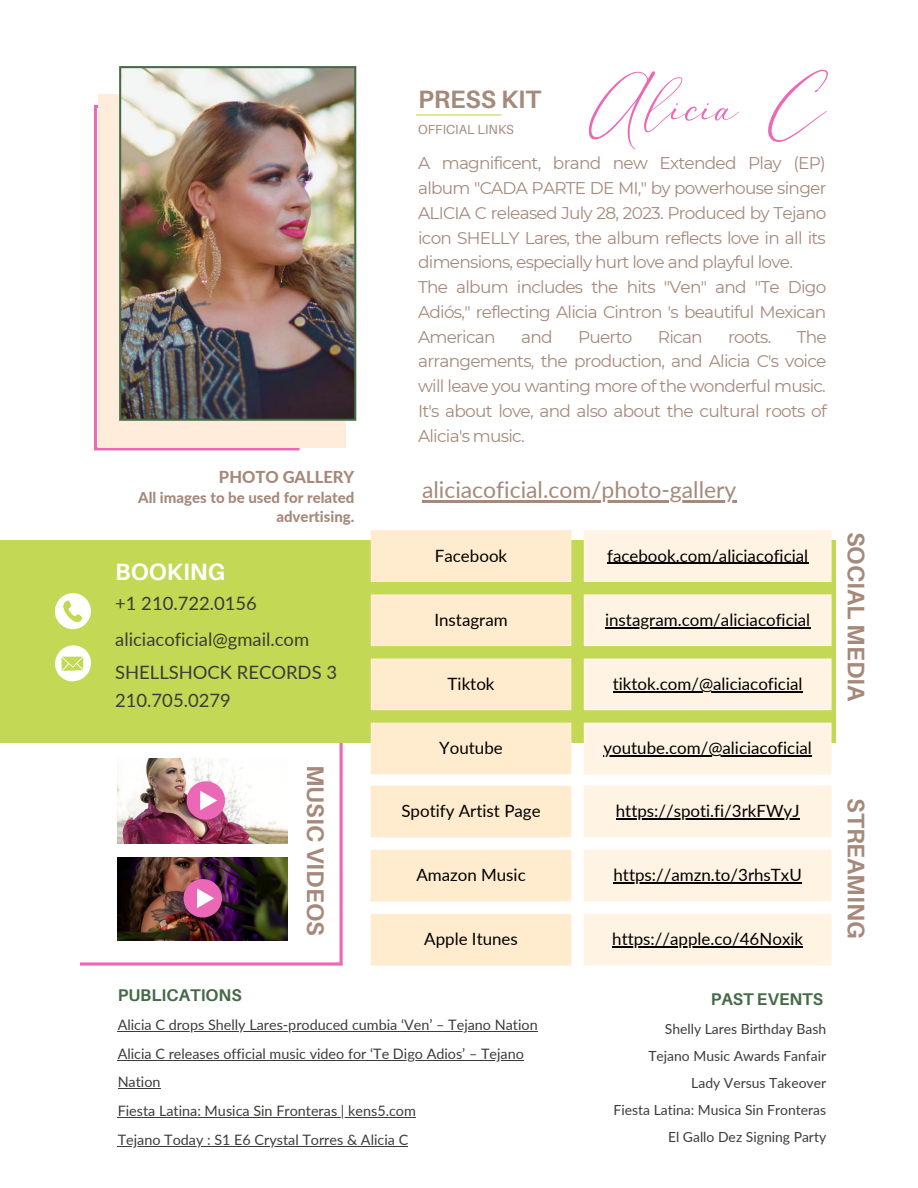
<style>
.page{position:relative;width:918px;height:1188px;background:#fff}
.page>*{position:absolute;margin:0;border:0;box-sizing:border-box;transform-origin:0 0}
.t1{font:73.65px "Baliland";color:#eb68b6}
.t2{font:700 25.2px "Aileron";color:#a5897b}
.t3{font:700 24px "Aileron";color:#a5897b}
.t4{font:700 23.7px "Aileron";color:#fff}
.t5{font:22.95px "Lato";color:#a5897b}
.t6{font:18.45px "Lato";color:#3d3c3a}
.t7{font:16.95px/24.8px "Montserrat";letter-spacing:-.045em;color:#a5897b;text-align:justify}
.t8{font:16.95px "Lato";color:#000}
.t9{font:700 16.95px "Aileron";color:#456a47}
.t10{font:800 16.5px "Lato";color:#a5897b}
.t11{font:800 15px/19.2px "Lato";color:#a5897b;text-align:right}
.t12{font:14.4px/28.7px "Lato";color:#3d3c3a}
.t13{font:13.95px "Lato";color:#3d3c3a}
.t14{font:13.2px "Aileron";color:#a5897b}
</style>
<div class="page">
<svg style="left:80px;top:743px;width:263px;height:223px"></svg>
<div style="left:0;top:540px;width:836px;height:203px;background:#c3d854"></div>
<svg style="left:94px;top:105px;width:206px;height:345px;fill:#eb68b6"></svg>
<div style="left:99px;top:95px;width:247px;height:353px;background:#ffecdb"></div>
<img style="left:119px;top:66px;width:237px;height:355px">
<svg style="left:55px;top:645px;width:36px;height:36px"></svg>
<svg style="left:55px;top:593px;width:36px;height:36px"></svg>
<svg style="left:371px;top:786px;width:200px;height:180px"></svg>
<svg style="left:584px;top:786px;width:248px;height:180px;fill:#fff4e3"></svg>
<hr style="left:616px;top:818px;width:184px;height:1px;background:#000">
<hr style="left:614px;top:882px;width:188px;height:1px;background:#000">
<hr style="left:612px;top:946px;width:191px;height:2px;background:#000">
<svg style="left:371px;top:530px;width:200px;height:244px;fill:#ffebcd"></svg>
<svg style="left:584px;top:530px;width:248px;height:244px;fill:#fff4e3"></svg>
<hr style="left:607px;top:563px;width:201px;height:1px;background:#000">
<hr style="left:605px;top:627px;width:205px;height:1px;background:#000">
<hr style="left:613px;top:691px;width:190px;height:1px;background:#000">
<hr style="left:603px;top:755px;width:209px;height:1px;background:#000">
<img style="left:118px;top:758px;width:169px;height:86px">
<svg style="left:187px;top:781px;width:38px;height:39px"></svg>
<img style="left:118px;top:858px;width:169px;height:83px">
<svg style="left:184px;top:879px;width:38px;height:39px"></svg>
<hr style="left:416px;top:114px;width:86px;height:2px;background:#c3d854">
<hr style="left:422px;top:500px;width:314px;height:2px;background:#a5897b">
<hr style="left:118px;top:1031px;width:420px;height:1px;background:#3d3c3a">
<hr style="left:118px;top:1060px;width:406px;height:1px;background:#3d3c3a">
<hr style="left:118px;top:1088px;width:43px;height:1px;background:#3d3c3a">
<hr style="left:118px;top:1117px;width:298px;height:1px;background:#3d3c3a">
<hr style="left:118px;top:1146px;width:290px;height:1px;background:#3d3c3a">
<p class="t2" style="left:418px;top:83px;width:125px">PRESS KIT</p>
<p class="t14" style="left:418px;top:121px;width:97px">OFFICIAL LINKS</p>
<p class="t1" style="left:587px;top:63px;width:241px">Alicia C</p>
<p class="t10" style="left:219px;top:466px;width:137px">PHOTO GALLERY</p>
<p class="t11" style="left:138px;top:488px;width:218px">All images to be used for related advertising.</p>
<p class="t4" style="left:115px;top:557px;width:112px">BOOKING</p>
<p class="t6" style="left:115px;top:592px;width:143px">+1 210.722.0156</p>
<p class="t6" style="left:115px;top:628px;width:195px">aliciacoficial@gmail.com</p>
<p class="t6" style="left:115px;top:661px;width:223px">SHELLSHOCK RECORDS 3</p>
<p class="t6" style="left:115px;top:689px;width:117px">210.705.0279</p>
<p class="t3" style="left:330px;top:765px;width:172px;rotate:90deg">MUSIC VIDEOS</p>
<p class="t7" style="left:418px;top:151px;width:410px">A magnificent, brand new Extended Play (EP) album "CADA PARTE DE MI," by powerhouse singer ALICIA C released July 28, 2023. Produced by Tejano icon SHELLY Lares, the album reflects love in all its dimensions, especially hurt love and playful love.</p>
<p class="t7" style="left:418px;top:275px;width:410px">The album includes the hits "Ven" and "Te Digo Adiós," reflecting Alicia Cintron 's beautiful Mexican American</p>
<p class="t7" style="left:418px;top:324px;width:410px;text-indent:379px">The arrangements, the production, and Alicia C's voice will leave you wanting more of the wonderful music.<br>It's about love, and also about the cultural roots of Alicia's music.</p>
<p class="t7" style="left:521px;top:324px;width:33px">and</p>
<p class="t7" style="left:578px;top:324px;width:56px">Puerto</p>
<p class="t7" style="left:658px;top:324px;width:46px">Rican</p>
<p class="t7" style="left:728px;top:324px;width:45px">roots.</p>
<p class="t5" style="left:422px;top:475px;width:316px">aliciacoficial.com/photo-gallery</p>
<p class="t8" style="left:435px;top:545px;width:74px">Facebook</p>
<p class="t8" style="left:607px;top:545px;width:203px">facebook.com/aliciacoficial</p>
<p class="t8" style="left:434px;top:609px;width:75px">Instagram</p>
<p class="t8" style="left:605px;top:609px;width:207px">instagram.com/aliciacoficial</p>
<p class="t8" style="left:448px;top:673px;width:48px">Tiktok</p>
<p class="t8" style="left:613px;top:673px;width:191px">tiktok.com/@aliciacoficial</p>
<p class="t8" style="left:439px;top:737px;width:65px">Youtube</p>
<p class="t8" style="left:603px;top:737px;width:210px">youtube.com/@aliciacoficial</p>
<p class="t8" style="left:401px;top:800px;width:141px">Spotify Artist Page</p>
<p class="t8" style="left:616px;top:800px;width:185px">https://spoti.fi/3rkFWyJ</p>
<p class="t8" style="left:416px;top:865px;width:111px">Amazon Music</p>
<p class="t8" style="left:614px;top:865px;width:190px">https://amzn.to/3rhsTxU</p>
<p class="t8" style="left:424px;top:929px;width:95px">Apple Itunes</p>
<p class="t8" style="left:612px;top:929px;width:192px">https://apple.co/46Noxik</p>
<p class="t9" style="left:118px;top:984px;width:125px">PUBLICATIONS</p>
<p class="t12" style="left:118px;top:1010px;width:422px">Alicia C drops Shelly Lares-produced cumbia ‘Ven’ – Tejano Nation</p>
<p class="t12" style="left:118px;top:1039px;width:408px">Alicia C releases official music video for ‘Te Digo Adios’ – Tejano<br>Nation</p>
<p class="t12" style="left:118px;top:1096px;width:300px">Fiesta Latina: Musica Sin Fronteras | kens5.com</p>
<p class="t12" style="left:118px;top:1125px;width:292px">Tejano Today : S1 E6 Crystal Torres &amp; Alicia C</p>
<p class="t9" style="left:711px;top:989px;width:114px">PAST EVENTS</p>
<p class="t13" style="left:665px;top:1020px;width:163px">Shelly Lares Birthday Bash</p>
<p class="t13" style="left:648px;top:1047px;width:179px">Tejano Music Awards Fanfair</p>
<p class="t13" style="left:691px;top:1074px;width:136px">Lady Versus Takeover</p>
<p class="t13" style="left:614px;top:1101px;width:214px">Fiesta Latina: Musica Sin Fronteras</p>
<p class="t13" style="left:668px;top:1128px;width:160px">El Gallo Dez Signing Party</p>
<p class="t3" style="left:871px;top:532px;width:171px;rotate:90deg">SOCIAL MEDIA</p>
<p class="t3" style="left:871px;top:798px;width:142px;rotate:90deg">STREAMING</p>
</div>
